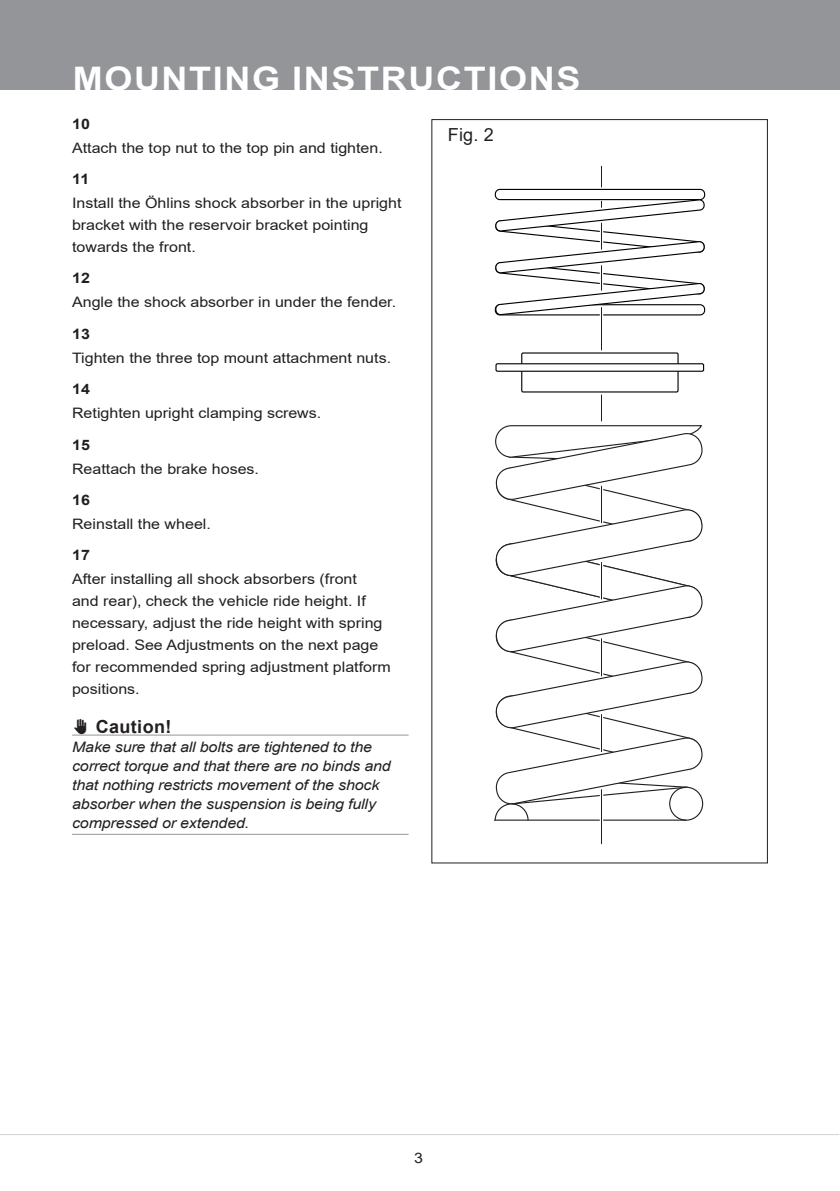
<style>
.page{position:relative;width:840px;height:1191px;background:#fff}
.page>*{position:absolute;margin:0;border:0;box-sizing:border-box;transform-origin:0 0}
._3_Header_Page_heade{font:700 32.4px "Arial";letter-spacing:.045em;color:#fff;scale:1.11 1}
.t1{font:700 18px "Arial";color:#231f20}
._10_Figure_no{font:18px "Arial";color:#231f20}
._6_Body_type{font:14.4px/22px "Arial";color:#231f20;scale:1.11 1}
._9_Body_Type_Italic{font:italic 14.4px/19px "Arial";letter-spacing:-.01em;color:#231f20;scale:1.11 1}
._7_Body_type_StepNo{font:700 14.4px "Arial";letter-spacing:.02em;color:#231f20;scale:1.11 1}
</style>
<div class="page">
<div style="left:0;top:0;width:839px;height:90px;background:#939598"></div>
<hr style="left:0;top:1134px;width:838px;height:1px;background:#d1d2d4">
<hr style="left:72px;top:734px;width:336px;height:1px;background:#939598">
<hr style="left:72px;top:834px;width:336px;height:1px;background:#939598">
<div style="left:521px;top:352px;width:157px;height:40px;border:1px solid #000001"></div>
<div style="left:495px;top:364px;width:208px;height:7px;background:#fff"></div>
<div style="left:495px;top:363px;width:208px;height:9px;border:1px solid #000001"></div>
<div style="left:494px;top:189px;width:210px;height:11px;border:1px solid #000001;border-radius:5px"></div>
<svg style="left:601px;top:821px;width:1px;height:23px"></svg>
<svg style="left:601px;top:316px;width:1px;height:34px"></svg>
<svg style="left:601px;top:166px;width:1px;height:21px"></svg>
<hr style="left:600px;top:789px;width:1px;height:55px;background:#231f20">
<svg style="left:494px;top:394px;width:210px;height:427px"></svg>
<hr style="left:600px;top:307px;width:1px;height:43px;background:#231f20">
<svg style="left:494px;top:198px;width:210px;height:118px"></svg>
<p class="_3_Header_Page_heade" style="left:73px;top:56px;width:458px">MOUNTING INSTRUCTIONS</p>
<p class="_7_Body_type_StepNo" style="left:72px;top:113px;width:18px">10</p>
<p class="_6_Body_type" style="left:72px;top:137px;width:281px">Attach the top nut to the top pin and tighten.</p>
<p class="_7_Body_type_StepNo" style="left:72px;top:169px;width:17px">11</p>
<p class="_6_Body_type" style="left:72px;top:192px;width:298px">Install the Öhlins shock absorber in the upright bracket with the reservoir bracket pointing towards the front.</p>
<p class="_7_Body_type_StepNo" style="left:72px;top:268px;width:18px">12</p>
<p class="_6_Body_type" style="left:72px;top:291px;width:293px">Angle the shock absorber in under the fender.</p>
<p class="_7_Body_type_StepNo" style="left:72px;top:324px;width:18px">13</p>
<p class="_6_Body_type" style="left:72px;top:347px;width:289px">Tighten the three top mount attachment nuts.</p>
<p class="_7_Body_type_StepNo" style="left:72px;top:379px;width:18px">14</p>
<p class="_6_Body_type" style="left:72px;top:402px;width:226px">Retighten upright clamping screws.</p>
<p class="_7_Body_type_StepNo" style="left:72px;top:434px;width:18px">15</p>
<p class="_6_Body_type" style="left:72px;top:457px;width:170px">Reattach the brake hoses.</p>
<p class="_7_Body_type_StepNo" style="left:72px;top:490px;width:18px">16</p>
<p class="_6_Body_type" style="left:72px;top:513px;width:126px">Reinstall the wheel.</p>
<p class="_7_Body_type_StepNo" style="left:72px;top:545px;width:18px">17</p>
<p class="_6_Body_type" style="left:72px;top:568px;width:288px">After installing all shock absorbers (front<br>and rear), check the vehicle ride height. If necessary, adjust the ride height with spring preload. See Adjustments on the next page for recommended spring adjustment platform positions.</p>
<p class="t1" style="left:72px;top:714px;width:28px">✋✋CAUTION!</p>
<p class="_9_Body_Type_Italic" style="left:72px;top:738px;width:288px">Make sure that all bolts are tightened to the correct torque and that there are no binds and that nothing restricts movement of the shock absorber when the suspension is being fully compressed or extended.</p>
<p class="_10_Figure_no" style="left:447px;top:122px;width:47px">Fig. 2</p>
<p class="_6_Body_type" style="left:414px;top:1146px;width:10px">3</p>
</div>
